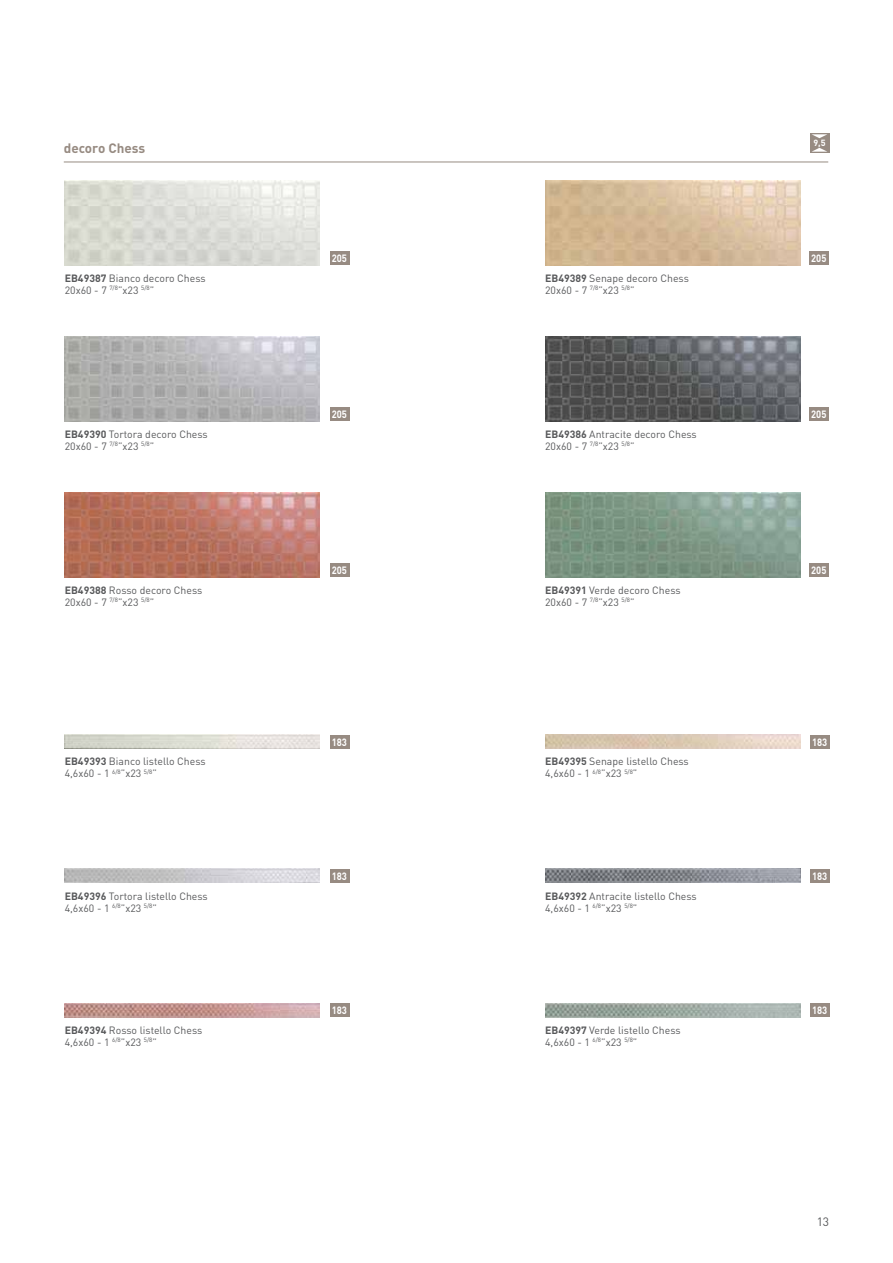
<style>
.page{position:relative;width:893px;height:1263px;background:#fff}
.page>*{position:absolute;margin:0;border:0;box-sizing:border-box;transform-origin:0 0}
.t1{font:700 13.5px "DIN Pro";color:#978b82}
.t2{font:12px "DIN Pro";color:#58595b}
.t3{font:10.5px/12px "DIN Pro";color:#58595b}
.t4{font:700 10.5px "DIN Pro";color:#fff;scale:.89 1}
.t5{font:700 8.85px "DIN Pro";color:#fff}
.s1{font-weight:700}
</style>
<div class="page">
<img style="left:65px;top:180px;width:255px;height:85px">
<div style="left:330px;top:251px;width:20px;height:14px;background:#978b82"></div>
<img style="left:65px;top:336px;width:255px;height:85px">
<div style="left:330px;top:407px;width:20px;height:14px;background:#978b82"></div>
<img style="left:65px;top:492px;width:255px;height:85px">
<div style="left:330px;top:563px;width:20px;height:14px;background:#978b82"></div>
<img style="left:65px;top:735px;width:255px;height:14px">
<div style="left:330px;top:735px;width:20px;height:14px;background:#978b82"></div>
<img style="left:545px;top:869px;width:255px;height:14px">
<div style="left:810px;top:869px;width:20px;height:14px;background:#978b82"></div>
<img style="left:545px;top:735px;width:255px;height:14px">
<div style="left:810px;top:735px;width:20px;height:14px;background:#978b82"></div>
<img style="left:65px;top:869px;width:255px;height:14px">
<div style="left:330px;top:869px;width:20px;height:14px;background:#978b82"></div>
<img style="left:65px;top:1003px;width:255px;height:14px">
<div style="left:330px;top:1003px;width:20px;height:14px;background:#978b82"></div>
<img style="left:545px;top:1003px;width:255px;height:14px">
<div style="left:810px;top:1003px;width:20px;height:14px;background:#978b82"></div>
<img style="left:545px;top:180px;width:255px;height:85px">
<div style="left:809px;top:251px;width:20px;height:14px;background:#978b82"></div>
<img style="left:545px;top:336px;width:255px;height:85px">
<div style="left:809px;top:407px;width:20px;height:14px;background:#978b82"></div>
<img style="left:545px;top:492px;width:255px;height:85px">
<div style="left:809px;top:563px;width:20px;height:14px;background:#978b82"></div>
<hr style="left:64px;top:162px;width:764px;height:1px;background:#978b82">
<div style="left:810px;top:133px;width:19px;height:20px;background:#978b82"></div>
<svg style="left:812px;top:134px;width:15px;height:4px"></svg>
<svg style="left:812px;top:148px;width:15px;height:4px"></svg>
<p class="t1" style="left:64px;top:139px;width:83px">decoro Chess</p>
<p class="t5" style="left:813px;top:137px;width:14px">9,5</p>
<p class="t4" style="left:332px;top:252px;width:19px">205</p>
<p class="t4" style="left:811px;top:252px;width:19px">205</p>
<p class="t3" style="left:65px;top:272px;width:142px"><span class="s1">EB49387</span> Bianco decoro Chess<br>20x60 - 7 <sup>7/8</sup>”x23 <sup>5/8</sup>”</p>
<p class="t3" style="left:545px;top:272px;width:145px"><span class="s1">EB49389</span> Senape decoro Chess<br>20x60 - 7 <sup>7/8</sup>”x23 <sup>5/8</sup>”</p>
<p class="t4" style="left:332px;top:408px;width:19px">205</p>
<p class="t4" style="left:811px;top:408px;width:19px">205</p>
<p class="t3" style="left:65px;top:428px;width:145px"><span class="s1">EB49390</span> Tortora decoro Chess<br>20x60 - 7 <sup>7/8</sup>”x23 <sup>5/8</sup>”</p>
<p class="t3" style="left:545px;top:428px;width:153px"><span class="s1">EB49386</span> Antracite decoro Chess<br>20x60 - 7 <sup>7/8</sup>”x23 <sup>5/8</sup>”</p>
<p class="t4" style="left:332px;top:563px;width:19px">205</p>
<p class="t4" style="left:811px;top:563px;width:19px">205</p>
<p class="t3" style="left:65px;top:583px;width:139px"><span class="s1">EB49388</span> Rosso decoro Chess<br>20x60 - 7 <sup>7/8</sup>”x23 <sup>5/8</sup>”</p>
<p class="t3" style="left:545px;top:583px;width:137px"><span class="s1">EB49391</span> Verde decoro Chess<br>20x60 - 7 <sup>7/8</sup>”x23 <sup>5/8</sup>”</p>
<p class="t4" style="left:332px;top:735px;width:19px">183</p>
<p class="t4" style="left:812px;top:735px;width:19px">183</p>
<p class="t3" style="left:65px;top:755px;width:142px"><span class="s1">EB49393</span> Bianco listello Chess<br>4,6x60 - 1 <sup>6/8</sup>”x23 <sup>5/8</sup>”</p>
<p class="t3" style="left:545px;top:755px;width:145px"><span class="s1">EB49395</span> Senape listello Chess<br>4,6x60 - 1 <sup>6/8</sup>”x23 <sup>5/8</sup>”</p>
<p class="t4" style="left:332px;top:869px;width:19px">183</p>
<p class="t4" style="left:812px;top:869px;width:19px">183</p>
<p class="t3" style="left:65px;top:889px;width:145px"><span class="s1">EB49396</span> Tortora listello Chess<br>4,6x60 - 1 <sup>6/8</sup>”x23 <sup>5/8</sup>”</p>
<p class="t3" style="left:545px;top:889px;width:153px"><span class="s1">EB49392</span> Antracite listello Chess<br>4,6x60 - 1 <sup>6/8</sup>”x23 <sup>5/8</sup>”</p>
<p class="t4" style="left:332px;top:1004px;width:19px">183</p>
<p class="t4" style="left:812px;top:1004px;width:19px">183</p>
<p class="t3" style="left:65px;top:1024px;width:139px"><span class="s1">EB49394</span> Rosso listello Chess<br>4,6x60 - 1 <sup>6/8</sup>”x23 <sup>5/8</sup>”</p>
<p class="t3" style="left:545px;top:1024px;width:137px"><span class="s1">EB49397</span> Verde listello Chess<br>4,6x60 - 1 <sup>6/8</sup>”x23 <sup>5/8</sup>”</p>
<p class="t2" style="left:817px;top:1214px;width:14px">13</p>
</div>
